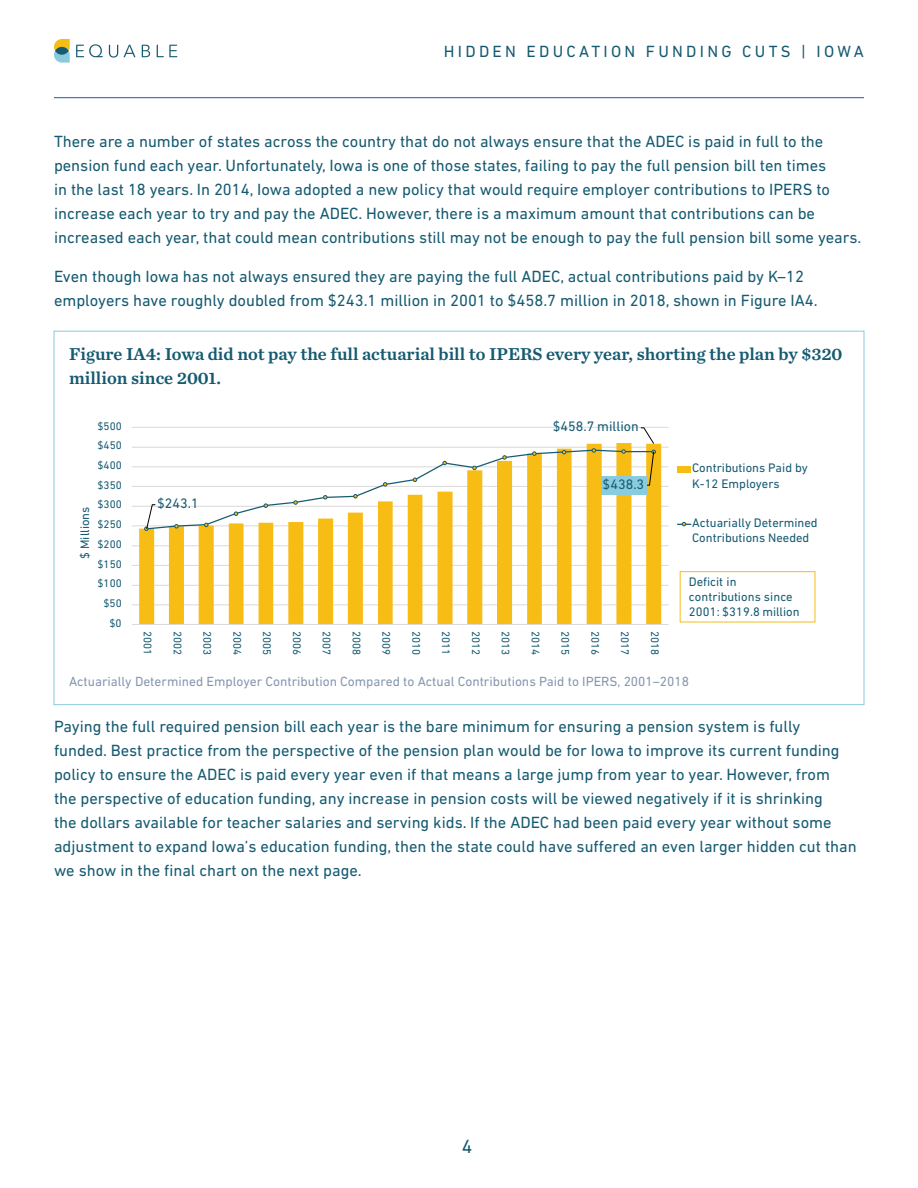
<style>
.page{position:relative;width:918px;height:1188px;background:#fff}
.page>*{position:absolute;margin:0;border:0;box-sizing:border-box;transform-origin:0 0}
.t1{font:19.5px "DIN Next LT Pro";color:#155a71}
.t2{font:600 18px/24px "Chronicle Text G4";color:#155a71}
.t3{font:16.5px/24px "DIN Next LT Pro";color:#155a71}
.t4{font:16.5px "DIN Next LT Pro";letter-spacing:.2em;color:#155a71}
.t5{font:13.95px "DIN Next LT Pro";letter-spacing:.01em;color:#175b72}
.t6{font:13.5px "DIN Next LT Pro";color:#8697b0}
.t7{font:12.6px/15.1px "DIN Next LT Pro";color:#175b72}
.t8{font:11.25px "DIN Next LT Pro";letter-spacing:-.01em;color:#175b72}
</style>
<div class="page">
<svg style="left:76px;top:44px;width:27px;height:13px"></svg>
<svg style="left:109px;top:45px;width:26px;height:13px"></svg>
<svg style="left:142px;top:45px;width:8px;height:12px"></svg>
<svg style="left:157px;top:45px;width:20px;height:12px"></svg>
<svg style="left:54px;top:39px;width:16px;height:24px"></svg>
<div style="left:55px;top:47px;width:14px;height:8px;background:#175b72;border-radius:50%"></div>
<hr style="left:54px;top:97px;width:810px;height:1px;background:#0563c1">
<hr style="left:132px;top:427px;width:537px;height:1px;background:#dad9d9">
<hr style="left:132px;top:447px;width:537px;height:1px;background:#dad9d9">
<hr style="left:132px;top:467px;width:537px;height:1px;background:#dad9d9">
<hr style="left:132px;top:486px;width:537px;height:1px;background:#dad9d9">
<hr style="left:132px;top:506px;width:537px;height:1px;background:#dad9d9">
<hr style="left:132px;top:526px;width:537px;height:1px;background:#dad9d9">
<hr style="left:132px;top:546px;width:537px;height:1px;background:#dad9d9">
<hr style="left:132px;top:565px;width:537px;height:1px;background:#dad9d9">
<hr style="left:132px;top:585px;width:537px;height:1px;background:#dad9d9">
<hr style="left:132px;top:605px;width:537px;height:1px;background:#dad9d9">
<svg style="left:139px;top:443px;width:522px;height:181px"></svg>
<hr style="left:132px;top:624px;width:537px;height:1px;background:#dad9d9">
<svg style="left:144px;top:428px;width:512px;height:103px"></svg>
<div style="left:601px;top:476px;width:45px;height:19px;background:#89cbdf"></div>
<div style="left:677px;top:466px;width:14px;height:7px;background:#f8bd15"></div>
<svg style="left:678px;top:522px;width:13px;height:4px"></svg>
<div style="left:680px;top:571px;width:135px;height:51px;border:1px solid #f8bd15"></div>
<p class="t4" style="left:444px;top:42px;width:422px">HIDDEN EDUCATION FUNDING CUTS | IOWA</p>
<p class="t3" style="left:54px;top:130px;width:809px">There are a number of states across the country that do not always ensure that the ADEC is paid in full to the pension fund each year. Unfortunately, Iowa is one of those states, failing to pay the full pension bill ten times<br>in the last 18 years. In 2014, Iowa adopted a new policy that would require employer contributions to IPERS to increase each year to try and pay the ADEC. However, there is a maximum amount that contributions can be increased each year, that could mean contributions still may not be enough to pay the full pension bill some years.</p>
<p class="t3" style="left:54px;top:265px;width:765px">Even though Iowa has not always ensured they are paying the full ADEC, actual contributions paid by K–12 employers have roughly doubled from $243.1 million in 2001 to $458.7 million in 2018, shown in Figure IA4.</p>
<p class="t2" style="left:69px;top:342px;width:775px">Figure IA4: Iowa did not pay the full actuarial bill to IPERS every year, shorting the plan by $320 million since 2001.</p>
<p class="t8" style="left:98px;top:419px;width:26px">$500</p>
<p class="t8" style="left:98px;top:439px;width:26px">$450</p>
<p class="t8" style="left:98px;top:459px;width:26px">$400</p>
<p class="t8" style="left:98px;top:478px;width:26px">$350</p>
<p class="t8" style="left:98px;top:498px;width:26px">$300</p>
<p class="t7" style="left:77px;top:559px;width:54px;rotate:-90deg">$ Millions</p>
<p class="t8" style="left:98px;top:518px;width:26px">$250</p>
<p class="t8" style="left:98px;top:538px;width:26px">$200</p>
<p class="t8" style="left:98px;top:557px;width:26px">$150</p>
<p class="t8" style="left:98px;top:577px;width:26px">$100</p>
<p class="t8" style="left:104px;top:597px;width:20px">$50</p>
<p class="t8" style="left:110px;top:616px;width:14px">$0</p>
<p class="t5" style="left:553px;top:418px;width:88px">$458.7 million</p>
<p class="t5" style="left:157px;top:495px;width:43px">$243.1</p>
<p class="t5" style="left:603px;top:476px;width:43px">$438.3</p>
<p class="t8" style="left:154px;top:631px;width:26px;rotate:90deg">2001</p>
<p class="t8" style="left:184px;top:631px;width:26px;rotate:90deg">2002</p>
<p class="t8" style="left:214px;top:631px;width:26px;rotate:90deg">2003</p>
<p class="t8" style="left:244px;top:631px;width:26px;rotate:90deg">2004</p>
<p class="t8" style="left:274px;top:631px;width:26px;rotate:90deg">2005</p>
<p class="t8" style="left:303px;top:631px;width:26px;rotate:90deg">2006</p>
<p class="t8" style="left:333px;top:631px;width:26px;rotate:90deg">2007</p>
<p class="t8" style="left:363px;top:631px;width:26px;rotate:90deg">2008</p>
<p class="t8" style="left:393px;top:631px;width:26px;rotate:90deg">2009</p>
<p class="t8" style="left:423px;top:631px;width:26px;rotate:90deg">2010</p>
<p class="t8" style="left:453px;top:631px;width:26px;rotate:90deg">2011</p>
<p class="t8" style="left:482px;top:631px;width:26px;rotate:90deg">2012</p>
<p class="t8" style="left:512px;top:631px;width:26px;rotate:90deg">2013</p>
<p class="t8" style="left:542px;top:631px;width:26px;rotate:90deg">2014</p>
<p class="t8" style="left:572px;top:631px;width:26px;rotate:90deg">2015</p>
<p class="t8" style="left:602px;top:631px;width:26px;rotate:90deg">2016</p>
<p class="t8" style="left:632px;top:631px;width:26px;rotate:90deg">2017</p>
<p class="t8" style="left:661px;top:631px;width:26px;rotate:90deg">2018</p>
<p class="t7" style="left:692px;top:460px;width:117px">Contributions Paid by<br>K-12 Employers</p>
<p class="t7" style="left:692px;top:515px;width:127px">Actuarially Determined<br>Contributions Needed</p>
<p class="t7" style="left:689px;top:574px;width:112px">Deficit in contributions since<br>2001: $319.8 million</p>
<p class="t6" style="left:69px;top:673px;width:622px">Actuarially Determined Employer Contribution Compared to Actual Contributions Paid to IPERS, 2001–2018</p>
<p class="t3" style="left:54px;top:715px;width:804px">Paying the full required pension bill each year is the bare minimum for ensuring a pension system is fully funded. Best practice from the perspective of the pension plan would be for Iowa to improve its current funding policy to ensure the ADEC is paid every year even if that means a large jump from year to year. However, from<br>the perspective of education funding, any increase in pension costs will be viewed negatively if it is shrinking<br>the dollars available for teacher salaries and serving kids. If the ADEC had been paid every year without some adjustment to expand Iowa’s education funding, then the state could have suffered an even larger hidden cut than we show in the final chart on the next page.</p>
<p class="t1" style="left:462px;top:1135px;width:12px">4</p>
</div>
